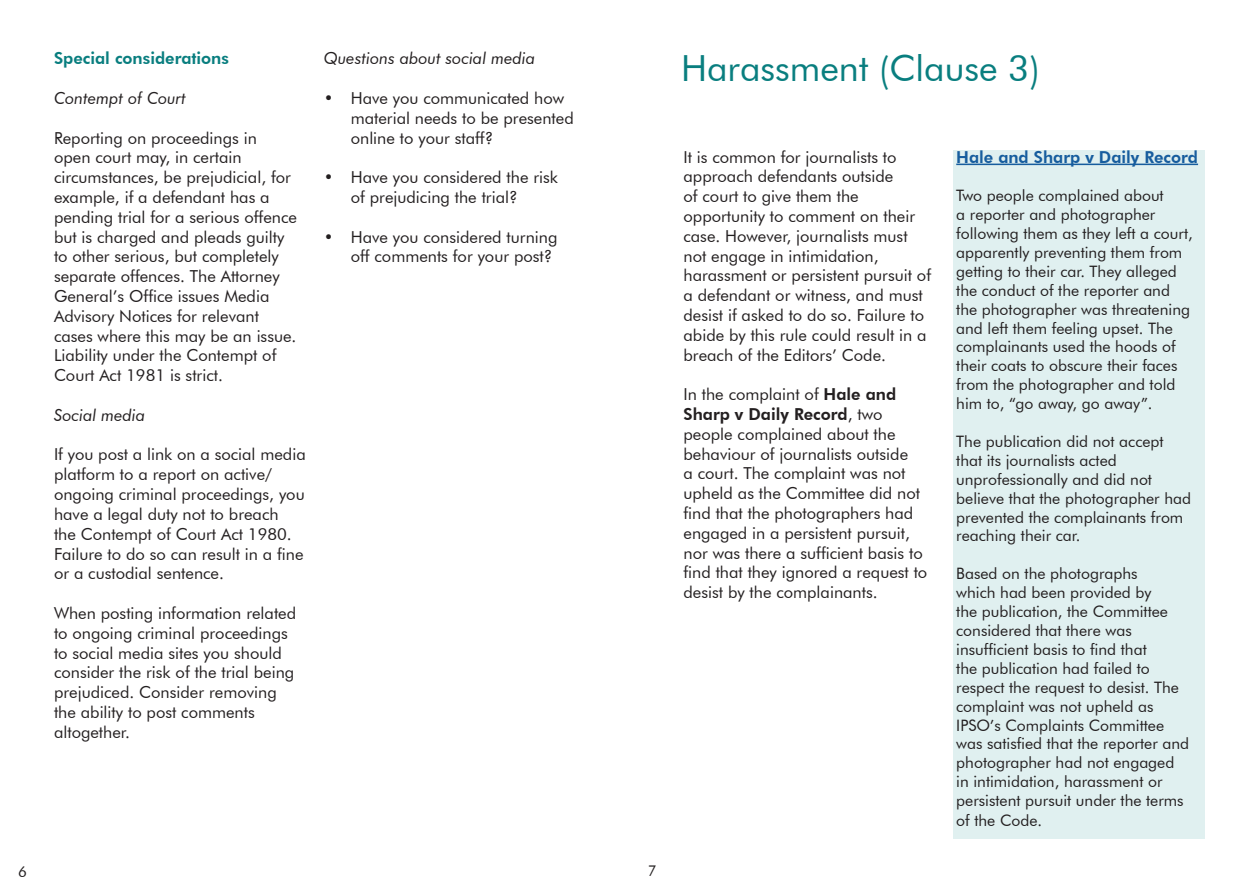
<style>
.page{position:relative;width:1259px;height:893px;background:#fff}
.page>*{position:absolute;margin:0;border:0;box-sizing:border-box;transform-origin:0 0}
.t1{font:36px "Futura BT";color:#097e7f}
.t2{font:16.5px/19.8px "Futura BT";color:#231f20}
.t3{font:italic 16.5px "Futura BT";color:#231f20}
.t4{font:800 16.5px "Futura BT";color:#175d9e}
.t5{font:800 16.5px "Futura BT";color:#097e7f}
.t6{font:15.75px/18.9px "Futura BT";color:#231f20}
.t7{font:15px "Futura BT";color:#231f20}
.s1{font-weight:800}
</style>
<div class="page">
<div style="left:953px;top:150px;width:251px;height:689px;background:#e0f0f0"></div>
<hr style="left:956px;top:164px;width:242px;height:1px;background:#175d9e">
<p class="t5" style="left:54px;top:49px;width:176px">Special considerations</p>
<p class="t3" style="left:54px;top:88px;width:133px">Contempt of Court</p>
<p class="t2" style="left:54px;top:128px;width:244px">Reporting on proceedings in open court may, in certain circumstances, be prejudicial, for example, if a defendant has a pending trial for a serious offence but is charged and pleads guilty to other serious, but completely separate offences. The Attorney<br>General’s Office issues Media<br>Advisory Notices for relevant cases where this may be an issue.<br>Liability under the Contempt of<br>Court Act 1981 is strict.</p>
<p class="t3" style="left:54px;top:405px;width:93px">Social media</p>
<p class="t2" style="left:54px;top:445px;width:253px">If you post a link on a social media platform to a report on active/ ongoing criminal proceedings, you have a legal duty not to breach<br>the Contempt of Court Act 1980.<br>Failure to do so can result in a fine or a custodial sentence.</p>
<p class="t2" style="left:54px;top:603px;width:244px">When posting information related to ongoing criminal proceedings to social media sites you should consider the risk of the trial being prejudiced. Consider removing the ability to post comments altogether.</p>
<p class="t3" style="left:324px;top:49px;width:213px">Questions about social media</p>
<p class="t2" style="left:351px;top:88px;width:224px;text-indent:-27px">• Have you communicated how material needs to be presented online to your staff?</p>
<p class="t2" style="left:351px;top:167px;width:209px;text-indent:-27px">• Have you considered the risk of prejudicing the trial?</p>
<p class="t2" style="left:351px;top:227px;width:208px;text-indent:-27px">• Have you considered turning off comments for your post?</p>
<p class="t7" style="left:18px;top:863px;width:10px">6</p>
<p class="t7" style="left:648px;top:861px;width:10px">7</p>
<h1 class="t1" style="left:681px;top:47px;width:360px">Harassment (Clause 3)</h1>
<p class="t2" style="left:683px;top:147px;width:249px">It is common for journalists to approach defendants outside<br>of court to give them the opportunity to comment on their case. However, journalists must not engage in intimidation, harassment or persistent pursuit of a defendant or witness, and must desist if asked to do so. Failure to abide by this rule could result in a breach of the Editors’ Code.</p>
<p class="t2" style="left:683px;top:384px;width:245px">In the complaint of <span class="s1">Hale and<br>Sharp v Daily Record</span>, two people complained about the behaviour of journalists outside<br>a court. The complaint was not upheld as the Committee did not find that the photographers had engaged in a persistent pursuit, nor was there a sufficient basis to find that they ignored a request to desist by the complainants.</p>
<p class="t4" style="left:956px;top:147px;width:243px">Hale and Sharp v Daily Record</p>
<p class="t6" style="left:956px;top:186px;width:238px">Two people complained about<br>a reporter and photographer following them as they left a court, apparently preventing them from getting to their car. They alleged the conduct of the reporter and the photographer was threatening and left them feeling upset. The complainants used the hoods of their coats to obscure their faces from the photographer and told him to, “go away, go away”.</p>
<p class="t6" style="left:956px;top:432px;width:236px">The publication did not accept that its journalists acted unprofessionally and did not believe that the photographer had prevented the complainants from reaching their car.</p>
<p class="t6" style="left:956px;top:564px;width:234px">Based on the photographs<br>which had been provided by<br>the publication, the Committee considered that there was insufficient basis to find that<br>the publication had failed to respect the request to desist. The complaint was not upheld as<br>IPSO’s Complaints Committee was satisfied that the reporter and photographer had not engaged in intimidation, harassment or persistent pursuit under the terms of the Code.</p>
</div>
